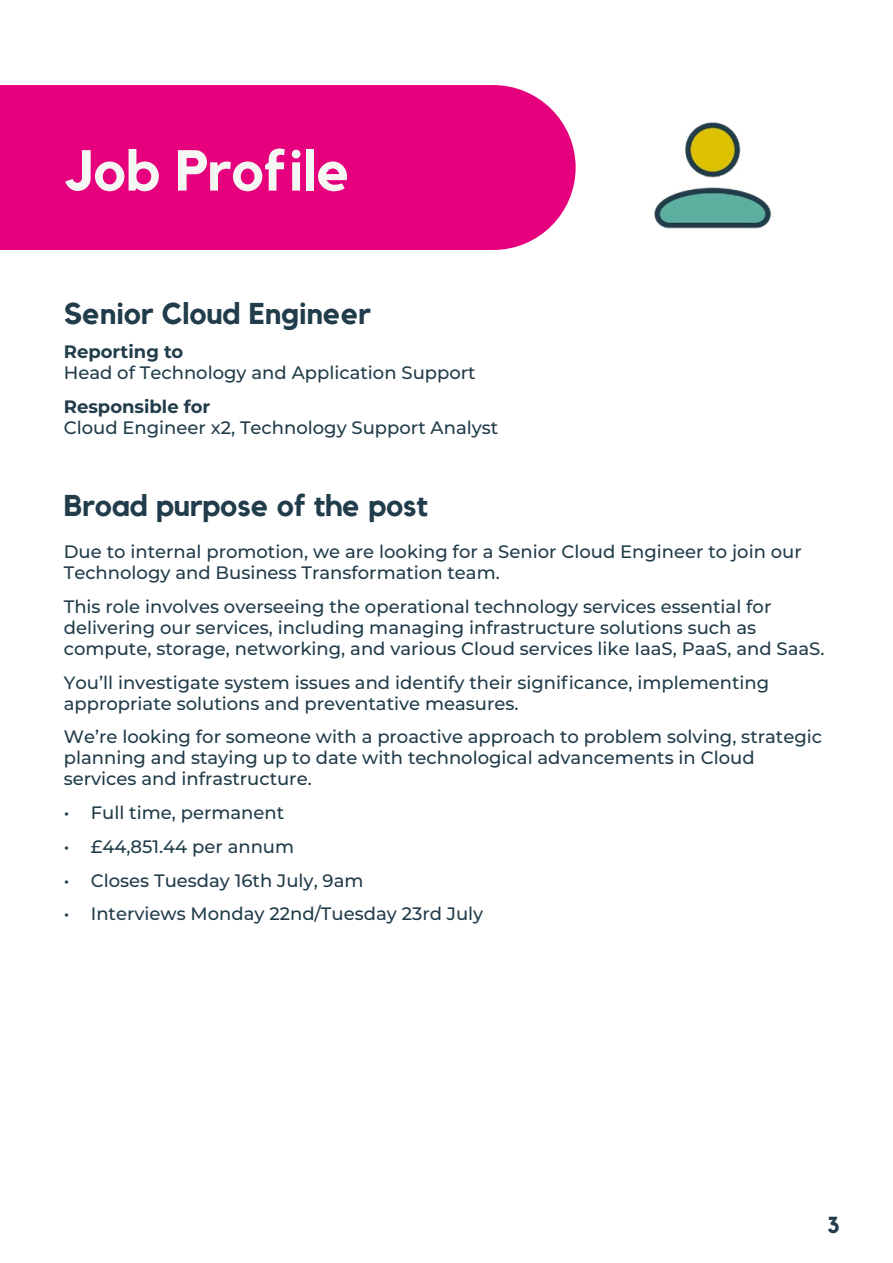
<style>
.page{position:relative;width:893px;height:1263px;background:#fff}
.page>*{position:absolute;margin:0;border:0;box-sizing:border-box;transform-origin:0 0}
.Headline{font:700 57px "Kollektif";color:#f5f7f2}
.Sub_level_1{font:700 30px "Kollektif";color:#213c4a}
.Sub_Level_2{font:700 30px "Kollektif";color:#213c4a}
.t1{font:700 22.5px "Kollektif";color:#213c4a}
.Main_Body{font:500 18px/21px "Montserrat";color:#213c4a}
.t2{font:700 18px "Montserrat";color:#213c4a}
</style>
<div class="page">
<div style="left:0;top:85px;width:576px;height:165px;background:#e6007d"></div>
<img style="left:654px;top:122px;width:118px;height:107px">
<p class="Headline" style="left:65px;top:137px;width:287px">Job Profile</p>
<h3 class="Sub_Level_2" style="left:64px;top:296px;width:309px">Senior Cloud Engineer</h3>
<p class="t2" style="left:64px;top:338px;width:121px">Reporting to</p>
<p class="Main_Body" style="left:64px;top:361px;width:413px">Head of Technology and Application Support</p>
<p class="t2" style="left:64px;top:393px;width:148px">Responsible for</p>
<p class="Main_Body" style="left:64px;top:416px;width:436px">Cloud Engineer x2, Technology Support Analyst</p>
<p class="Sub_level_1" style="left:64px;top:488px;width:366px">Broad purpose of the post</p>
<p class="Main_Body" style="left:64px;top:540px;width:739px">Due to internal promotion, we are looking for a Senior Cloud Engineer to join our<br>Technology and Business Transformation team.</p>
<p class="Main_Body" style="left:64px;top:595px;width:762px">This role involves overseeing the operational technology services essential for delivering our services, including managing infrastructure solutions such as compute, storage, networking, and various Cloud services like IaaS, PaaS, and SaaS.</p>
<p class="Main_Body" style="left:64px;top:671px;width:707px">You’ll investigate system issues and identify their significance, implementing appropriate solutions and preventative measures.</p>
<p class="Main_Body" style="left:64px;top:726px;width:760px">We’re looking for someone with a proactive approach to problem solving, strategic planning and staying up to date with technological advancements in Cloud services and infrastructure.</p>
<p class="Main_Body" style="left:64px;top:801px;width:222px">• Full time, permanent</p>
<p class="Main_Body" style="left:64px;top:835px;width:232px">• £44,851.44 per annum</p>
<p class="Main_Body" style="left:64px;top:869px;width:301px">• Closes Tuesday 16th July, 9am</p>
<p class="Main_Body" style="left:64px;top:903px;width:421px">• Interviews Monday 22nd/Tuesday 23rd July</p>
<p class="t1" style="left:827px;top:1207px;width:14px">3</p>
</div>
